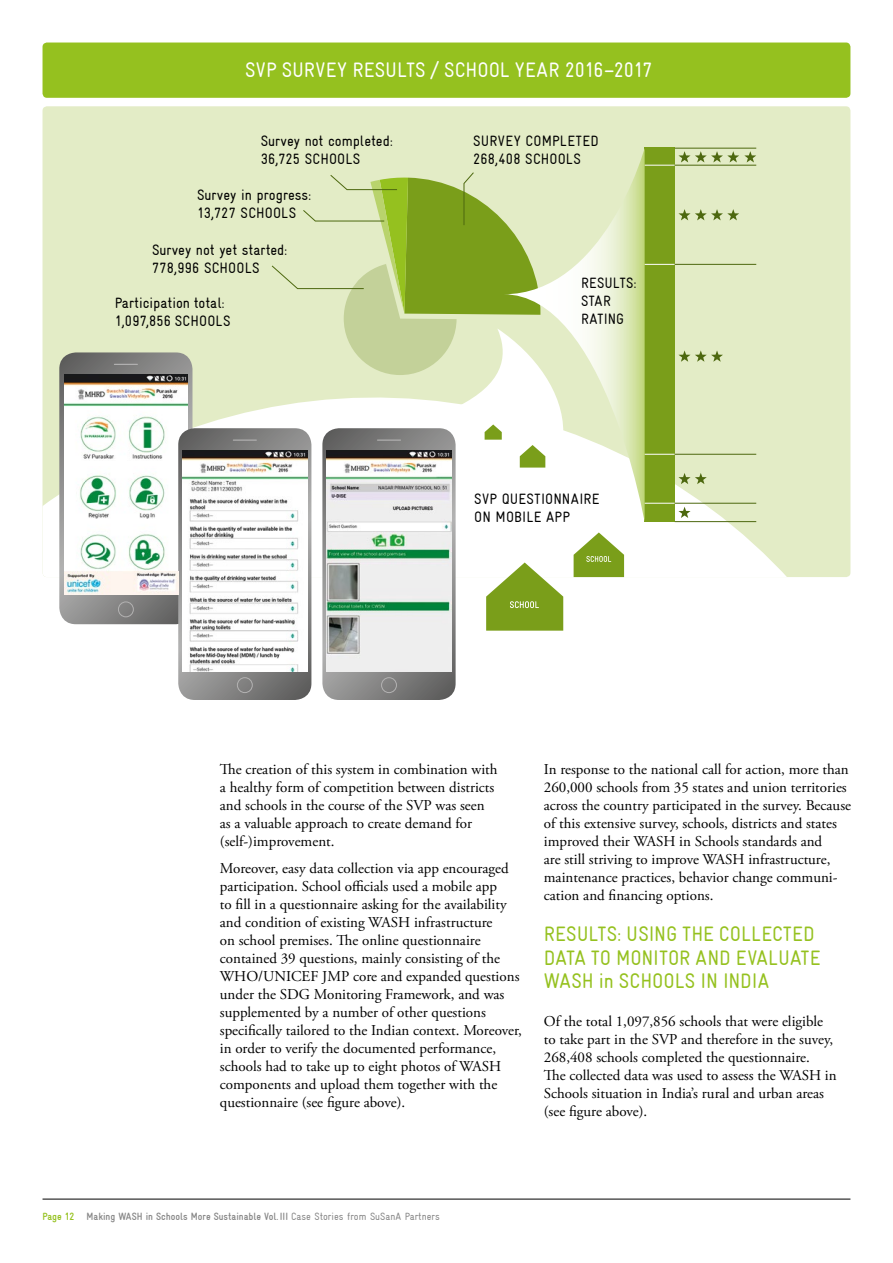
<style>
.page{position:relative;width:893px;height:1263px;background:#fff}
.page>*{position:absolute;margin:0;border:0;box-sizing:border-box;transform-origin:0 0}
.t1{font:21px/23.2px "Gravur Condensed";color:#95c11f}
.t2{font:21px "Gravur Condensed";letter-spacing:.005em;color:#fff}
.t3{font:15px/18px "Adobe Garamond Pro";color:#000}
.t4{font:15px/18px "Gravur Condensed";letter-spacing:.005em;color:#000}
.t5{font:700 10.5px "Gravur Condensed";color:#878787}
.s1{color:#95c11f}
.s2{font-weight:400}
</style>
<div class="page">
<div style="left:43px;top:106px;width:807px;height:471px;background:#e3ecc6;border-radius:4px"></div>
<svg style="left:43px;top:453px;width:807px;height:124px"></svg>
<hr style="left:43px;top:1199px;width:807px;height:1px;background:#000">
<div style="left:43px;top:43px;width:807px;height:55px;background:#95c11f;border-radius:4px"></div>
<svg style="left:678px;top:151px;width:78px;height:11px"></svg>
<svg style="left:678px;top:209px;width:61px;height:11px"></svg>
<svg style="left:678px;top:350px;width:45px;height:12px"></svg>
<svg style="left:678px;top:473px;width:29px;height:11px"></svg>
<svg style="left:678px;top:507px;width:12px;height:11px"></svg>
<div style="left:645px;top:148px;width:30px;height:374px;background:#7a9e1a"></div>
<hr style="left:644px;top:165px;width:31px;height:1px;background:#fff">
<hr style="left:675px;top:165px;width:81px;height:1px;background:#4d680f">
<hr style="left:675px;top:148px;width:81px;height:1px;background:#4d680f">
<hr style="left:675px;top:521px;width:81px;height:1px;background:#4d680f">
<hr style="left:644px;top:264px;width:31px;height:1px;background:#fff">
<hr style="left:675px;top:264px;width:81px;height:1px;background:#4d680f">
<hr style="left:644px;top:454px;width:31px;height:1px;background:#fff">
<hr style="left:675px;top:454px;width:81px;height:1px;background:#4d680f">
<hr style="left:644px;top:503px;width:31px;height:1px;background:#fff">
<hr style="left:675px;top:503px;width:81px;height:1px;background:#4d680f">
<svg style="left:563px;top:149px;width:82px;height:373px"></svg>
<svg style="left:574px;top:532px;width:50px;height:45px;background:#9fb95a"></svg>
<svg style="left:59px;top:172px;width:504px;height:528px"></svg>
<img style="left:124px;top:572px;width:54px;height:22px">
<h1 class="t2" style="left:245px;top:58px;width:409px">SVP SURVEY RESULTS / SCHOOL YEAR 2016–2017</h1>
<p class="t4" style="left:261px;top:132px;width:133px">Survey not completed:<br>36,725 SCHOOLS</p>
<p class="t4" style="left:197px;top:186px;width:115px">Survey in progress:<br>13,727 SCHOOLS</p>
<p class="t4" style="left:152px;top:241px;width:137px">Survey not yet started:<br>778,996 SCHOOLS</p>
<p class="t4" style="left:115px;top:294px;width:117px">Participation total:<br>1,097,856 SCHOOLS</p>
<p class="t4" style="left:473px;top:132px;width:127px">SURVEY COMPLETED<br>268,408 SCHOOLS</p>
<p class="t4" style="left:581px;top:274px;width:57px">RESULTS:<br>STAR<br>RATING</p>
<p class="t4" style="left:474px;top:489px;width:127px">SVP QUESTIONNAIRE<br>ON MOBILE APP</p>
<p class="t3" style="left:220px;top:761px;width:279px">The creation of this system in combination with a healthy form of competition between districts and schools in the course of the SVP was seen as a valuable approach to create demand for (self-)improvement.</p>
<p class="t3" style="left:220px;top:860px;width:304px">Moreover, easy data collection via app encouraged participation. School officials used a mobile app<br>to fill in a questionnaire asking for the availability and condition of existing WASH infrastructure<br>on school premises. The online questionnaire contained 39 questions, mainly consisting of the WHO/UNICEF JMP core and expanded questions under the SDG Monitoring Framework, and was supplemented by a number of other questions specifically tailored to the Indian context. Moreover, in order to verify the documented performance, schools had to take up to eight photos of WASH components and upload them together with the questionnaire (see figure above).</p>
<p class="t3" style="left:544px;top:761px;width:309px">In response to the national call for action, more than 260,000 schools from 35 states and union territories across the country participated in the survey. Because of this extensive survey, schools, districts and states improved their WASH in Schools standards and<br>are still striving to improve WASH infrastructure, maintenance practices, behavior change communi&shy;cation and financing options.</p>
<h1 class="t1" style="left:544px;top:922px;width:278px">RESULTS: USING THE COLLECTED<br>DATA TO MONITOR AND EVALUATE<br>WASH in SCHOOLS IN INDIA</h1>
<p class="t3" style="left:544px;top:1013px;width:294px">Of the total 1,097,856 schools that were eligible to take part in the SVP and therefore in the suvey, 268,408 schools completed the questionnaire.<br>The collected data was used to assess the WASH in Schools situation in India’s rural and urban areas (see figure above).</p>
<p class="t5" style="left:43px;top:1211px;width:399px"><span class="s1">Page 12</span> Making WASH in Schools More Sustainable Vol.III <span class="s2">Case Stories from SuSanA Partners</span></p>
</div>
